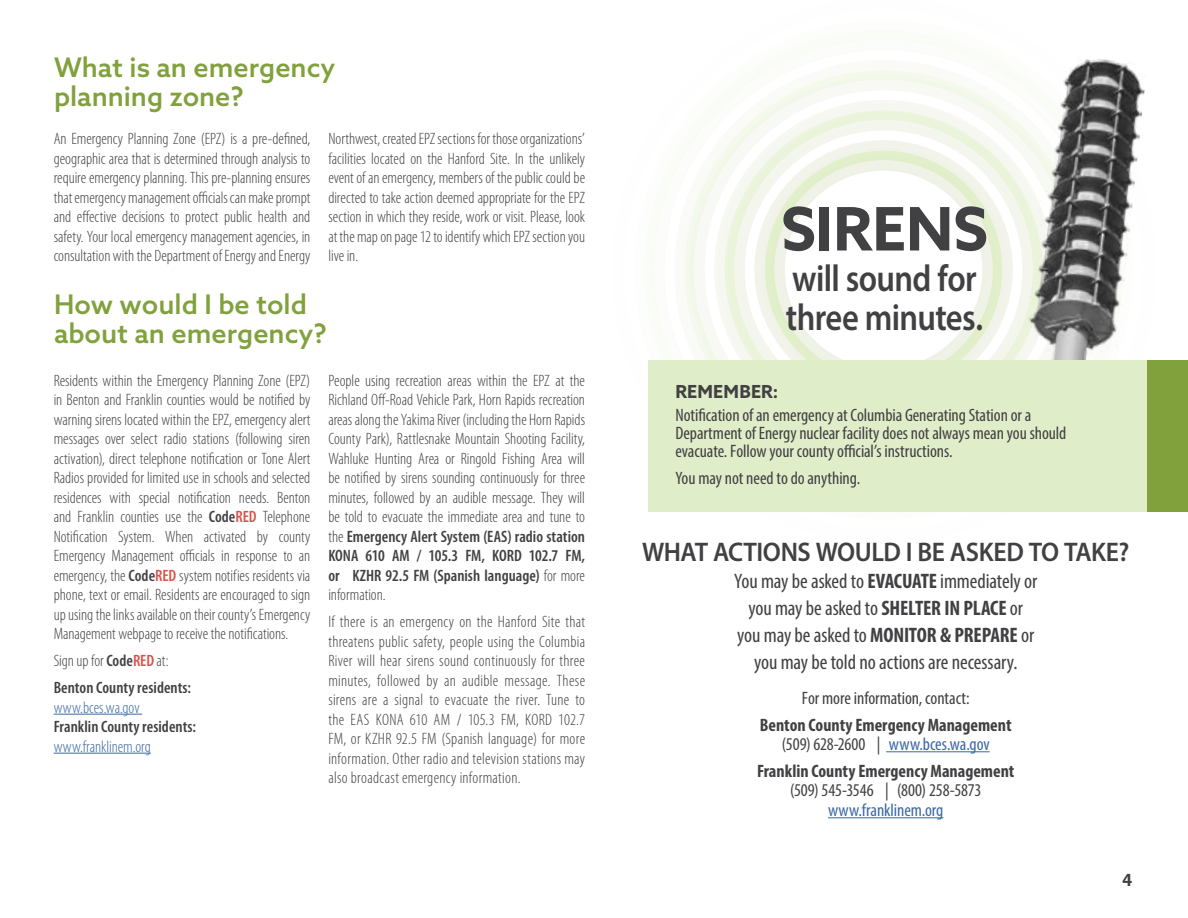
<style>
.page{position:relative;width:1188px;height:918px;background:#fff}
.page>*{position:absolute;margin:0;border:0;box-sizing:border-box;transform-origin:0 0}
.t1{font:700 60px "Azo Sans";color:#414042}
.t2{font:600 37.5px/39px "Myriad Pro";letter-spacing:-.02em;color:#414042;scale:.87 1}
.t3{font:500 27px/30px "Azo Sans";color:#80a13c}
.t4{font:600 27px "Myriad Pro";letter-spacing:-.015em;color:#414042;scale:.95 1}
.t5{font:condensed 21px/27px "Myriad Pro";letter-spacing:-.005em;color:#414042;text-align:center}
.t6{font:condensed 18px/18px "Myriad Pro";letter-spacing:-.005em;color:#414042}
.t7{font:700 condensed 18px/19.5px "Myriad Pro";color:#414042;text-align:center}
.t8{font:condensed 18px "Myriad Pro";letter-spacing:-.005em;color:#3a68a5}
.t9{font:700 18px "Azo Sans";letter-spacing:.01em;color:#414042}
.t10{font:500 18px "Seravek";color:#414042}
.t11{font:300 condensed 16.5px/19.5px "Myriad Pro";color:#414042;text-align:justify}
.t12{font:600 condensed 16.5px/27px "Myriad Pro";letter-spacing:.005em;color:#414042}
.t13{font:300 condensed 16.5px "Myriad Pro";color:#3a68a5}
.s1{font-weight:600}
.s2{font-weight:600;color:#dc514a}
.s3{font-weight:300}
.s4{color:#dc514a}
.s5{font-weight:700}
.s6{font-weight:400}
.s7{font-weight:400;color:#3a68a5}
</style>
<div class="page">
<svg style="left:648px;top:70px;width:530px;height:291px"></svg>
<div style="left:799px;top:185px;width:170px;height:170px;background:#fff;border-radius:50%"></div>
<hr style="left:886px;top:751px;width:104px;height:1px;background:#3a68a5">
<hr style="left:828px;top:817px;width:115px;height:1px;background:#3a68a5">
<hr style="left:54px;top:714px;width:88px;height:1px;background:#3a68a5">
<hr style="left:54px;top:753px;width:97px;height:1px;background:#3a68a5">
<img style="left:1007px;top:59px;width:141px;height:302px">
<div style="left:648px;top:361px;width:471px;height:151px;background:#dfedc9"></div>
<div style="left:1107px;top:361px;width:81px;height:151px;background:#dfedc9"></div>
<div style="left:1147px;top:361px;width:41px;height:151px;background:#80a13c"></div>
<h3 class="t3" style="left:54px;top:51px;width:283px">What is an emergency planning zone?</h3>
<p class="t11" style="left:54px;top:129px;width:258px">An Emergency Planning Zone (EPZ) is a pre-defined, geographic area that is determined through analysis to require emergency planning. This pre-planning ensures that emergency management officials can make prompt and effective decisions to protect public health and safety. Your local emergency management agencies, in consultation with the Department of Energy and Energy</p>
<p class="t11" style="left:328px;top:129px;width:258px">Northwest, created EPZ sections for those organizations’ facilities located on the Hanford Site. In the unlikely event of an emergency, members of the public could be directed to take action deemed appropriate for the EPZ section in which they reside, work or visit. Please, look at the map on page 12 to identify which EPZ section you live in.</p>
<h3 class="t3" style="left:54px;top:288px;width:274px">How would I be told about an emergency?</h3>
<p class="t11" style="left:54px;top:370px;width:258px">Residents within the Emergency Planning Zone (EPZ) in Benton and Franklin counties would be notified by warning sirens located within the EPZ, emergency alert messages over select radio stations (following siren activation), direct telephone notification or Tone Alert Radios provided for limited use in schools and selected residences with special notification needs. Benton and Franklin counties use the <span class="s1">Code</span><span class="s2">RED</span> Telephone Notification System. When activated by county Emergency Management officials in response to an emergency, the <span class="s1">Code</span><span class="s2">RED</span> system notifies residents via phone, text or email. Residents are encouraged to sign up using the links available on their county’s Emergency Management webpage to receive the notifications.</p>
<p class="t12" style="left:54px;top:647px;width:139px"><span class="s3">Sign up for</span> Code<span class="s4">RED</span> <span class="s3">at:<br></span>Benton County residents:</p>
<p class="t13" style="left:54px;top:697px;width:87px">www.bces.wa.gov</p>
<p class="t12" style="left:54px;top:713px;width:144px">Franklin County residents:</p>
<p class="t13" style="left:54px;top:736px;width:99px">www.franklinem.org</p>
<p class="t11" style="left:328px;top:370px;width:258px">People using recreation areas within the EPZ at the Richland Off-Road Vehicle Park, Horn Rapids recreation areas along the Yakima River (including the Horn Rapids County Park), Rattlesnake Mountain Shooting Facility, Wahluke Hunting Area or Ringold Fishing Area will be notified by sirens sounding continuously for three minutes, followed by an audible message. They will be told to evacuate the immediate area and tune to the <span class="s1">Emergency Alert System (EAS) radio station KONA 610 AM / 105.3 FM, KORD 102.7 FM, or KZHR 92.5 FM (Spanish language)</span> for more information.</p>
<p class="t11" style="left:328px;top:612px;width:258px">If there is an emergency on the Hanford Site that threatens public safety, people using the Columbia River will hear sirens sound continuously for three minutes, followed by an audible message. These sirens are a signal to evacuate the river. Tune to the EAS KONA 610 AM / 105.3 FM, KORD 102.7<br>FM, or KZHR 92.5 FM (Spanish language) for more information. Other radio and television stations may also broadcast emergency information.</p>
<h1 class="t1" style="left:781px;top:189px;width:208px">SIRENS</h1>
<h2 class="t2" style="left:786px;top:258px;width:228px">will sound for three minutes.</h2>
<p class="t9" style="left:675px;top:379px;width:105px">REMEMBER:</p>
<p class="t6" style="left:675px;top:406px;width:393px">Notification of an emergency at Columbia Generating Station or a<br>Department of Energy nuclear facility does not always mean you should evacuate. Follow your county official’s instructions.</p>
<p class="t6" style="left:675px;top:469px;width:186px">You may not need to do anything.</p>
<h3 class="t4" style="left:642px;top:535px;width:515px">WHAT ACTIONS WOULD I BE ASKED TO TAKE?</h3>
<p class="t5" style="left:734px;top:567px;width:305px">You may be asked to <span class="s5">EVACUATE</span> immediately or you may be asked to <span class="s5">SHELTER IN PLACE</span> or you may be asked to <span class="s5">MONITOR &amp; PREPARE</span> or you may be told no actions are necessary.</p>
<p class="t6" style="left:802px;top:688px;width:169px">For more information, contact:</p>
<p class="t7" style="left:760px;top:714px;width:253px">Benton County Emergency Management <span class="s6">(509) 628-2600 |</span> <span class="s7">www.bces.wa.gov</span></p>
<p class="t7" style="left:757px;top:761px;width:259px">Franklin County Emergency Management</p>
<p class="t6" style="left:790px;top:781px;width:193px">(509) 545-3546 | (800) 258-5873</p>
<p class="t8" style="left:828px;top:799px;width:117px">www.franklinem.org</p>
<p class="t10" style="left:1122px;top:868px;width:12px">4</p>
</div>
